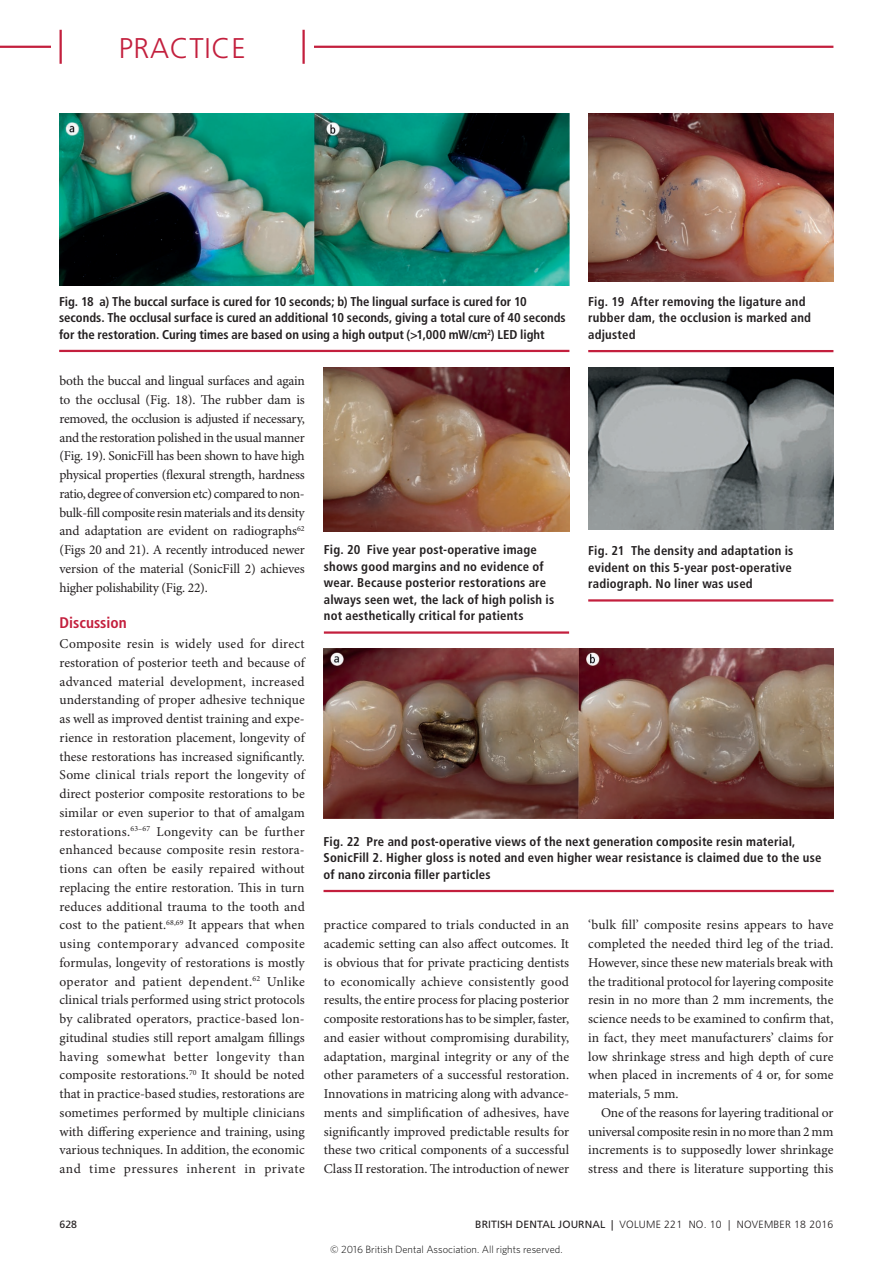
<style>
.page{position:relative;width:893px;height:1263px;background:#fff}
.page>*{position:absolute;margin:0;border:0;box-sizing:border-box;transform-origin:0 0}
.t1{font:28.5px "Frutiger LT Std Light 3";letter-spacing:.025em;color:#c31f3d}
.crosshead_2{font:700 condensed 15.3px "Frutiger LT Std";color:#c31f3d}
.body_fullout{font:13.5px/18.8px "Minion Pro";color:#231f20;text-align:justify}
.body{font:13.5px/18.8px "Minion Pro";color:#231f20;text-align:justify}
.table_fig_caption{font:700 condensed 12.75px/16.5px "Frutiger LT Std";letter-spacing:.01em;color:#231f20}
.t2{font:300 10.5px "Frutiger LT Std";letter-spacing:.02em;color:#231f20}
.t3{font:300 10.5px "Whitney";color:#000}
.t4{font:10.5px "Frutiger LT Std";color:#231f20}
.s1{font-weight:400}
</style>
<div class="page">
<hr style="left:59px;top:350px;width:510px;height:2px;background:#c31f3d">
<img style="left:59px;top:114px;width:510px;height:172px">
<hr style="left:588px;top:350px;width:245px;height:2px;background:#c31f3d">
<img style="left:588px;top:113px;width:245px;height:169px">
<hr style="left:588px;top:599px;width:245px;height:2px;background:#c31f3d">
<div style="left:588px;top:368px;width:245px;height:167px;background:linear-gradient(to right,#fff,#fff)"></div>
<img style="left:588px;top:368px;width:245px;height:161px">
<hr style="left:324px;top:631px;width:245px;height:3px;background:#c31f3d">
<div style="left:324px;top:368px;width:245px;height:167px;background:linear-gradient(to right,#fff,#fff)"></div>
<img style="left:324px;top:368px;width:245px;height:163px">
<hr style="left:324px;top:890px;width:510px;height:2px;background:#c31f3d">
<img style="left:324px;top:648px;width:510px;height:170px">
<hr style="left:0;top:46px;width:833px;height:2px;background:#c31f3d">
<div style="left:51px;top:30px;width:262px;height:34px;background:#fff"></div>
<hr style="left:302px;top:30px;width:3px;height:34px;background:#c31f3d">
<hr style="left:60px;top:30px;width:2px;height:34px;background:#c31f3d">
<h1 class="t1" style="left:119px;top:32px;width:128px">PRACTICE</h1>
<p class="table_fig_caption" style="left:59px;top:293px;width:508px">Fig. 18 a) The buccal surface is cured for 10 seconds; b) The lingual surface is cured for 10 seconds. The occlusal surface is cured an additional 10 seconds, giving a total cure of 40 seconds for the restoration. Curing times are based on using a high output (&gt;1,000 mW/cm<sup>2</sup>) LED light</p>
<p class="table_fig_caption" style="left:588px;top:293px;width:224px">Fig. 19 After removing the ligature and rubber dam, the occlusion is marked and adjusted</p>
<p class="body_fullout" style="left:60px;top:372px;width:247px">both the buccal and lingual surfaces and again to the occlusal (Fig. 18). The rubber dam is removed, the occlusion is adjusted if necessary, and the restoration polished in the usual manner (Fig. 19). SonicFill has been shown to have high physical properties (flexural strength, hardness ratio, degree of conversion etc) compared to non&shy;bulk-fill composite resin materials and its density and adaptation are evident on radiographs<sup>62 </sup>(Figs 20 and 21). A recently introduced newer version of the material (SonicFill 2) achieves higher polishability (Fig. 22).</p>
<p class="crosshead_2" style="left:60px;top:613px;width:69px">Discussion</p>
<p class="body_fullout" style="left:60px;top:635px;width:247px">Composite resin is widely used for direct restoration of posterior teeth and because of advanced material development, increased understanding of proper adhesive technique as well as improved dentist training and expe&shy;rience in restoration placement, longevity of these restorations has increased significantly.<br>Some clinical trials report the longevity of direct posterior composite restorations to be similar or even superior to that of amalgam restorations.<sup>63–67</sup> Longevity can be further enhanced because composite resin restora&shy;tions can often be easily repaired without replacing the entire restoration. This in turn reduces additional trauma to the tooth and cost to the patient.<sup>68,69</sup> It appears that when using contemporary advanced composite formulas, longevity of restorations is mostly operator and patient dependent.<sup>62</sup> Unlike clinical trials performed using strict protocols by calibrated operators, practice-based lon&shy;gitudinal studies still report amalgam fillings having somewhat better longevity than composite restorations.<sup>70</sup> It should be noted that in practice-based studies, restorations are sometimes performed by multiple clinicians with differing experience and training, using various techniques. In addition, the economic and time pressures inherent in private</p>
<p class="table_fig_caption" style="left:324px;top:542px;width:232px">Fig. 20 Five year post-operative image shows good margins and no evidence of wear. Because posterior restorations are always seen wet, the lack of high polish is not aesthetically critical for patients</p>
<p class="table_fig_caption" style="left:588px;top:543px;width:207px">Fig. 21 The density and adaptation is evident on this 5-year post-operative radiograph. No liner was used</p>
<p class="table_fig_caption" style="left:324px;top:833px;width:499px">Fig. 22 Pre and post-operative views of the next generation composite resin material,<br>SonicFill 2. Higher gloss is noted and even higher wear resistance is claimed due to the use of nano zirconia filler particles</p>
<p class="body_fullout" style="left:324px;top:916px;width:247px">practice compared to trials conducted in an academic setting can also affect outcomes. It is obvious that for private practicing dentists to economically achieve consistently good results, the entire process for placing posterior composite restorations has to be simpler, faster, and easier without compromising durability, adaptation, marginal integrity or any of the other parameters of a successful restoration.<br>Innovations in matricing along with advance&shy;ments and simplification of adhesives, have significantly improved predictable results for these two critical components of a successful Class II restoration. The introduction of newer</p>
<p class="body_fullout" style="left:588px;top:916px;width:247px">‘bulk fill’ composite resins appears to have completed the needed third leg of the triad.<br>However, since these new materials break with the traditional protocol for layering composite resin in no more than 2 mm increments, the science needs to be examined to confirm that, in fact, they meet manufacturers’ claims for low shrinkage stress and high depth of cure when placed in increments of 4 or, for some materials, 5 mm.</p>
<p class="body" style="left:588px;top:1104px;width:247px;text-indent:13px">One of the reasons for layering traditional or universal composite resin in no more than 2 mm increments is to supposedly lower shrinkage stress and there is literature supporting this</p>
<p class="t4" style="left:60px;top:1218px;width:19px">628</p>
<p class="t2" style="left:475px;top:1219px;width:360px"><span class="s1">BRITISH DENTAL JOURNAL |</span> VOLUME 221 NO. 10 | NOVEMBER 18 2016</p>
<p class="t3" style="left:330px;top:1243px;width:234px">© 2016 British Dental Association. All rights reserved.</p>
</div>
